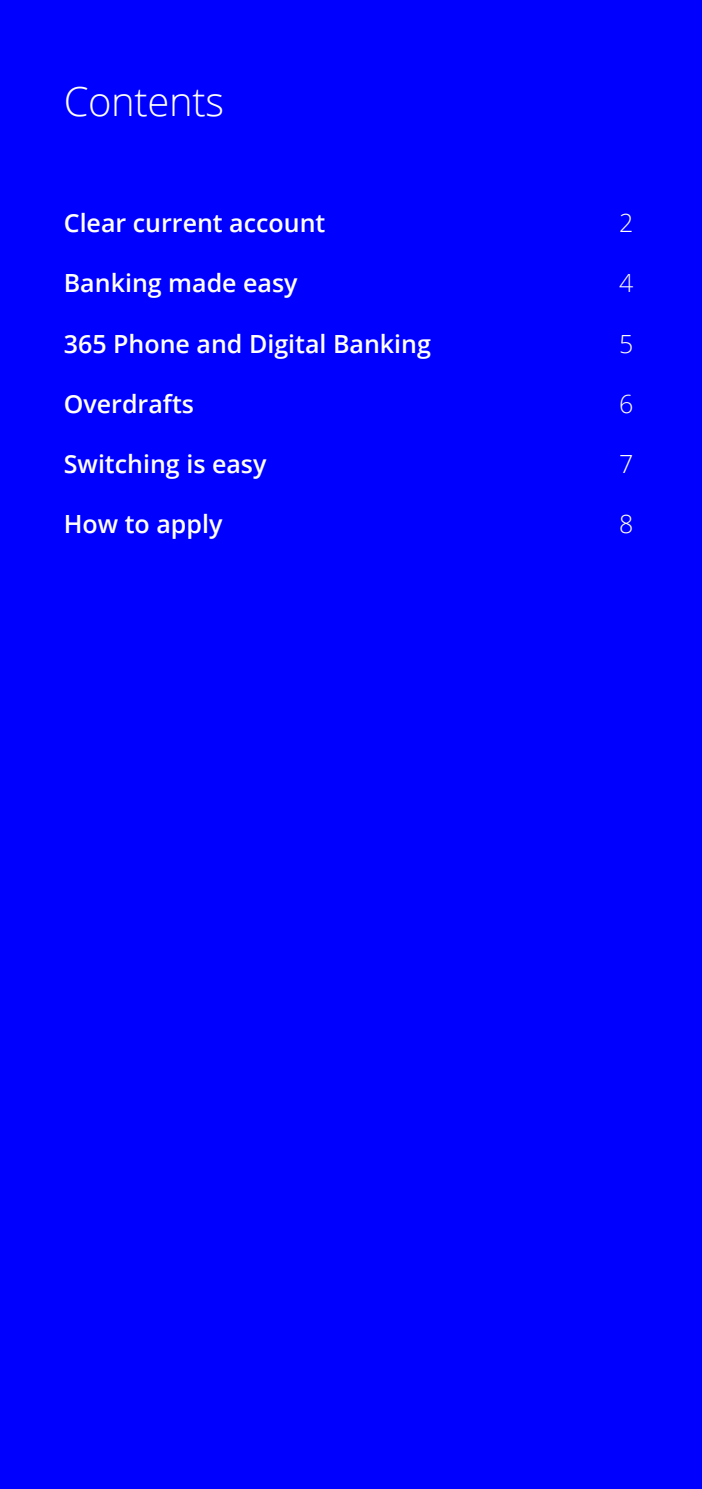
<style>
.page{position:relative;width:702px;height:1489px;background:#fff}
.page>*{position:absolute;margin:0;border:0;box-sizing:border-box;transform-origin:0 0}
.Opening_Paragraph{font:300 40px "Open Sans";letter-spacing:-.01em;color:#fff}
.t1{font:600 25px "Open Sans";color:#fff}
.t2{font:300 25px "Open Sans";color:#fff}
</style>
<div class="page">
<div style="left:0;top:0;width:702px;height:1488px;background:#00f"></div>
<p class="Opening_Paragraph" style="left:64px;top:74px;width:162px">Contents</p>
<p class="t1" style="left:64px;top:206px;width:263px">Clear current account</p>
<p class="t2" style="left:619px;top:206px;width:16px">2</p>
<p class="t1" style="left:64px;top:266px;width:235px">Banking made easy</p>
<p class="t2" style="left:619px;top:266px;width:16px">4</p>
<p class="t1" style="left:64px;top:326px;width:369px">365 Phone and Digital Banking</p>
<p class="t2" style="left:619px;top:326px;width:16px">5</p>
<p class="t1" style="left:64px;top:386px;width:132px">Overdrafts</p>
<p class="t2" style="left:619px;top:386px;width:16px">6</p>
<p class="t1" style="left:64px;top:446px;width:204px">Switching is easy</p>
<p class="t2" style="left:619px;top:446px;width:16px">7</p>
<p class="t1" style="left:64px;top:506px;width:160px">How to apply</p>
<p class="t2" style="left:619px;top:506px;width:16px">8</p>
</div>
